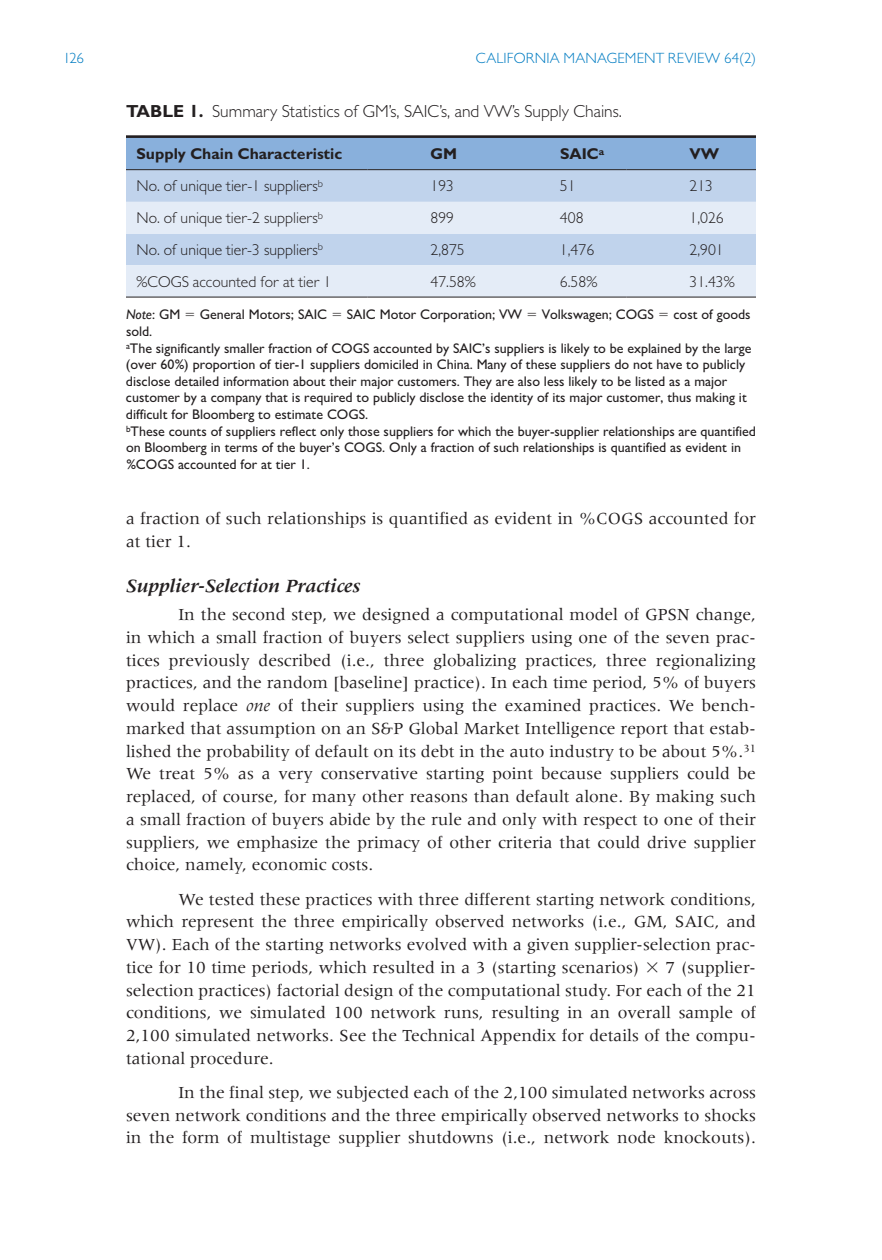
<style>
.page{position:relative;width:882px;height:1260px;background:#fff}
.page>*{position:absolute;margin:0;border:0;box-sizing:border-box;transform-origin:0 0}
.t1{font:italic 700 19.25px "Meridien";color:#231f20}
.t2{font:17.5px/22.8px "Meridien";color:#231f20;text-align:justify}
.t3{font:300 17.5px "Gill Sans MT Pro";color:#231f20}
.t4{font:300 15.75px "Gill Sans MT Pro";color:#231f20}
.t5{font:700 15.75px "Gill Sans MT Pro";color:#231f20}
.t6{font:300 14.88px "Gill Sans MT Pro";letter-spacing:.01em;color:#007cc2}
.t7{font:500 14px/16.6px "Gill Sans MT Pro";color:#231f20}
.t8{font:italic 500 14px "Gill Sans MT Pro";color:#231f20}
.s1{font-weight:700}
.s2{font-style:normal}
.s3{font-style:italic}
</style>
<div class="page">
<svg style="left:126px;top:135px;width:630px;height:3px;background:#3b383a"></svg>
<div style="left:126px;top:138px;width:630px;height:31px;background:#89b0dc"></div>
<div style="left:126px;top:170px;width:630px;height:32px;background:#c0d3ec"></div>
<svg style="left:126px;top:202px;width:630px;height:95px;background:#d7e2f2"></svg>
<hr style="left:126px;top:169px;width:242px;height:1px;background:#231f20">
<hr style="left:368px;top:169px;width:129px;height:1px;background:#231f20">
<hr style="left:497px;top:169px;width:129px;height:1px;background:#231f20">
<hr style="left:626px;top:169px;width:130px;height:1px;background:#231f20">
<hr style="left:126px;top:297px;width:242px;height:1px;background:#231f20">
<hr style="left:368px;top:297px;width:129px;height:1px;background:#231f20">
<hr style="left:497px;top:297px;width:129px;height:1px;background:#231f20">
<hr style="left:626px;top:297px;width:130px;height:1px;background:#231f20">
<p class="t6" style="left:63px;top:49px;width:22px">126</p>
<p class="t6" style="left:476px;top:49px;width:282px">CALIFORNIA MANAGEMENT REVIEW 64(2)</p>
<p class="t3" style="left:126px;top:101px;width:498px"><span class="s1">Tab le 1.</span> Summary Statistics of GM’s, SAIC’s, and VW’s Supply Chains.</p>
<p class="t5" style="left:136px;top:144px;width:207px">Supply Chain Characteristic</p>
<p class="t5" style="left:431px;top:144px;width:28px">GM</p>
<p class="t5" style="left:560px;top:144px;width:46px">SAIC<sup>a</sup></p>
<p class="t5" style="left:690px;top:144px;width:31px">VW</p>
<p class="t4" style="left:137px;top:177px;width:188px">No. of unique tier-1 suppliers<sup>b</sup></p>
<p class="t4" style="left:430px;top:177px;width:25px">193</p>
<p class="t4" style="left:560px;top:177px;width:17px">51</p>
<p class="t4" style="left:689px;top:177px;width:25px">213</p>
<p class="t4" style="left:136px;top:208px;width:188px">No. of unique tier-2 suppliers<sup>b</sup></p>
<p class="t4" style="left:430px;top:208px;width:25px">899</p>
<p class="t4" style="left:560px;top:208px;width:25px">408</p>
<p class="t4" style="left:689px;top:208px;width:36px">1,026</p>
<p class="t4" style="left:136px;top:240px;width:188px">No. of unique tier-3 suppliers<sup>b</sup></p>
<p class="t4" style="left:430px;top:240px;width:36px">2,875</p>
<p class="t4" style="left:560px;top:240px;width:36px">1,476</p>
<p class="t4" style="left:689px;top:240px;width:36px">2,901</p>
<p class="t4" style="left:136px;top:272px;width:196px">%COGS accounted for at tier 1</p>
<p class="t4" style="left:430px;top:272px;width:47px">47.58%</p>
<p class="t4" style="left:560px;top:272px;width:39px">6.58%</p>
<p class="t4" style="left:689px;top:272px;width:47px">31.43%</p>
<p class="t8" style="left:126px;top:306px;width:56px">Note<span class="s2">: GM</span></p>
<p class="t7" style="left:200px;top:306px;width:129px">General Motors; SAIC</p>
<p class="t7" style="left:347px;top:306px;width:177px">SAIC Motor Corporation; VW</p>
<p class="t7" style="left:542px;top:306px;width:114px">Volkswagen; COGS</p>
<p class="t7" style="left:673px;top:306px;width:79px">cost of goods</p>
<p class="t7" style="left:126px;top:323px;width:632px">sold.<br><sup>a</sup>The significantly smaller fraction of COGS accounted by SAIC’s suppliers is likely to be explained by the large (over 60%) proportion of tier-1 suppliers domiciled in China. Many of these suppliers do not have to publicly disclose detailed information about their major customers. They are also less likely to be listed as a major customer by a company that is required to publicly disclose the identity of its major customer, thus making it difficult for Bloomberg to estimate COGS.<br><sup>b</sup>These counts of suppliers reflect only those suppliers for which the buyer-supplier relationships are quantified on Bloomberg in terms of the buyer’s COGS. Only a fraction of such relationships is quantified as evident in %COGS accounted for at tier 1.</p>
<p class="t2" style="left:126px;top:507px;width:631px">a fraction of such relationships is quantified as evident in %COGS accounted for at tier 1.</p>
<p class="t1" style="left:126px;top:575px;width:236px">Supplier-Selection Practices</p>
<p class="t2" style="left:126px;top:603px;width:632px;text-indent:52px">In the second step, we designed a computational model of GPSN change, in which a small fraction of buyers select suppliers using one of the seven prac&shy;tices previously described (i.e., three globalizing practices, three regionalizing practices, and the random [baseline] practice). In each time period, 5% of buyers would replace <span class="s3">one</span> of their suppliers using the examined practices. We bench&shy;marked that assumption on an S&amp;P Global Market Intelligence report that estab&shy;lished the probability of default on its debt in the auto industry to be about 5%.<sup>31<br></sup>We treat 5% as a very conservative starting point because suppliers could be replaced, of course, for many other reasons than default alone. By making such a small fraction of buyers abide by the rule and only with respect to one of their suppliers, we emphasize the primacy of other criteria that could drive supplier choice, namely, economic costs.</p>
<p class="t2" style="left:126px;top:887px;width:632px;text-indent:52px">We tested these practices with three different starting network conditions, which represent the three empirically observed networks (i.e., GM, SAIC, and VW). Each of the starting networks evolved with a given supplier-selection prac&shy;tice for 10 time periods, which resulted in a 3 (starting scenarios)</p>
<p class="t2" style="left:126px;top:956px;width:632px;text-indent:539px">7 (supplier&shy;selection practices) factorial design of the computational study. For each of the 21 conditions, we simulated 100 network runs, resulting in an overall sample of 2,100 simulated networks. See the Technical Appendix for details of the compu&shy;tational procedure.</p>
<p class="t2" style="left:126px;top:1081px;width:632px;text-indent:52px">In the final step, we subjected each of the 2,100 simulated networks across seven network conditions and the three empirically observed networks to shocks in the form of multistage supplier shutdowns (i.e., network node knockouts).</p>
</div>
